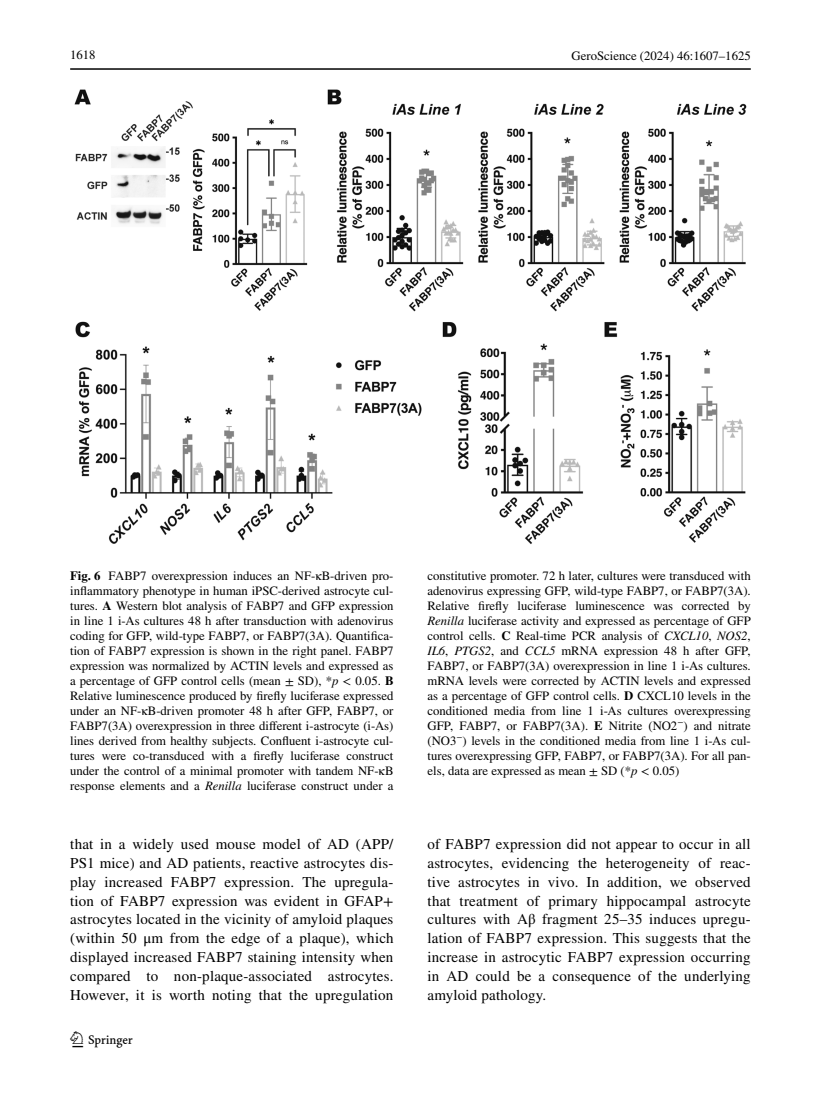
<style>
.page{position:relative;width:821px;height:1106px;background:#fff}
.page>*{position:absolute;margin:0;border:0;box-sizing:border-box;transform-origin:0 0}
.t1{font:22.5px "Springnew Regular 2";color:#000}
.t2{font:15px/18.8px "STIX";letter-spacing:.015em;color:#000;text-align:justify}
.t3{font:12.75px/15px "STIX";color:#000;text-align:justify}
.s1{font-weight:700}
.s2{font-style:italic}
</style>
<div class="page">
<hr style="left:70px;top:68px;width:680px;height:2px;background:#000">
<img style="left:74px;top:89px;width:672px;height:455px">
<p class="t3" style="left:70px;top:48px;width:27px">1618</p>
<p class="t3" style="left:571px;top:49px;width:181px">GeroScience (2024) 46:1607–1625</p>
<p class="t3" style="left:70px;top:568px;width:325px"><span class="s1">Fig. 6</span> FABP7 overexpression induces an NF-κB-driven pro&shy;inflammatory phenotype in human iPSC-derived astrocyte cul&shy;tures. <span class="s1">A</span> Western blot analysis of FABP7 and GFP expression in line 1 i-As cultures 48 h after transduction with adenovirus coding for GFP, wild-type FABP7, or FABP7(3A). Quantifica&shy;tion of FABP7 expression is shown in the right panel. FABP7 expression was normalized by ACTIN levels and expressed as a percentage of GFP control cells (mean ± SD), *<span class="s2">p</span> &lt; 0.05. <span class="s1">B </span>Relative luminescence produced by firefly luciferase expressed under an NF-κB-driven promoter 48 h after GFP, FABP7, or FABP7(3A) overexpression in three different i-astrocyte (i-As) lines derived from healthy subjects. Confluent i-astrocyte cul&shy;tures were co-transduced with a firefly luciferase construct under the control of a minimal promoter with tandem NF-κB response elements and a <span class="s2">Renilla</span> luciferase construct under a</p>
<p class="t3" style="left:427px;top:568px;width:325px">constitutive promoter. 72 h later, cultures were transduced with adenovirus expressing GFP, wild-type FABP7, or FABP7(3A).<br>Relative firefly luciferase luminescence was corrected by <span class="s2">Renilla</span> luciferase activity and expressed as percentage of GFP control cells. <span class="s1">C</span> Real-time PCR analysis of <span class="s2">CXCL10</span>, <span class="s2">NOS2</span>, <span class="s2">IL6</span>, <span class="s2">PTGS2</span>, and <span class="s2">CCL5</span> mRNA expression 48 h after GFP, FABP7, or FABP7(3A) overexpression in line 1 i-As cultures. mRNA levels were corrected by ACTIN levels and expressed as a percentage of GFP control cells. <span class="s1">D</span> CXCL10 levels in the conditioned media from line 1 i-As cultures overexpressing GFP, FABP7, or FABP7(3A). <span class="s1">E</span> Nitrite (NO2<sup>−</sup>) and nitrate (NO3<sup>−</sup>) levels in the conditioned media from line 1 i-As cul&shy;tures overexpressing GFP, FABP7, or FABP7(3A). For all pan&shy;els, data are expressed as mean ± SD (*<span class="s2">p</span> &lt; 0.05)</p>
<p class="t2" style="left:70px;top:836px;width:325px">that in a widely used mouse model of AD (APP/ PS1 mice) and AD patients, reactive astrocytes dis&shy;play increased FABP7 expression. The upregula&shy;tion of FABP7 expression was evident in GFAP+ astrocytes located in the vicinity of amyloid plaques (within 50 μm from the edge of a plaque), which displayed increased FABP7 staining intensity when compared to non-plaque-associated astrocytes.<br>However, it is worth noting that the upregulation</p>
<p class="t2" style="left:427px;top:836px;width:325px">of FABP7 expression did not appear to occur in all astrocytes, evidencing the heterogeneity of reac&shy;tive astrocytes in vivo. In addition, we observed that treatment of primary hippocampal astrocyte cultures with Aβ fragment 25–35 induces upregu&shy;lation of FABP7 expression. This suggests that the increase in astrocytic FABP7 expression occurring in AD could be a consequence of the underlying amyloid pathology.</p>
<h1 class="t1" style="left:72px;top:1031px;width:62px">1 3</h1>
</div>
